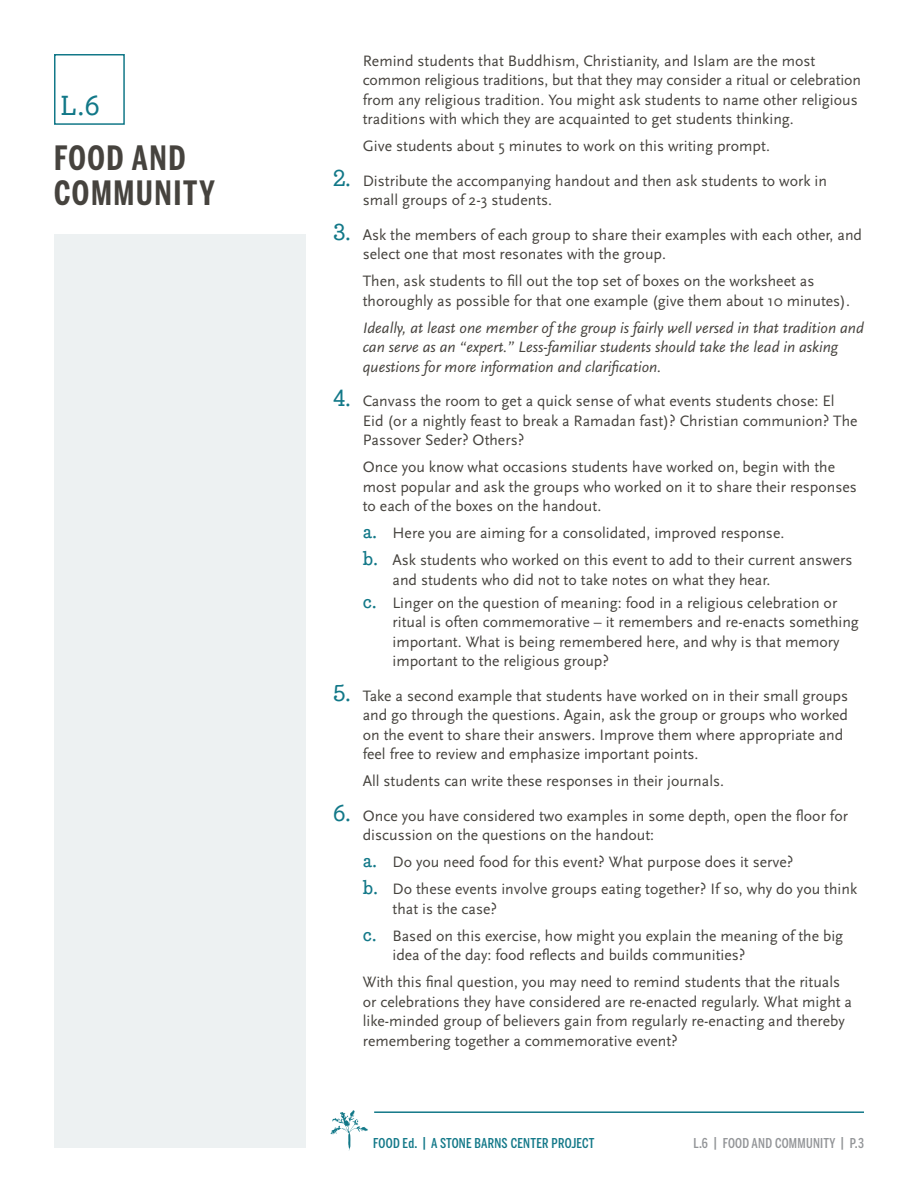
<style>
.page{position:relative;width:918px;height:1188px;background:#fff}
.page>*{position:absolute;margin:0;border:0;box-sizing:border-box;transform-origin:0 0}
.t1{font:700 33.3px/34.5px "Benton Sans Comp";letter-spacing:.05em;color:#46433e}
.t2{font:500 27px "Bodoni Egyptian Pro";color:#127888}
.t3{font:15.75px/19.5px "Scala Sans Pro";color:#46433e}
.t4{font:italic 15.75px/19.5px "Scala Sans Pro";color:#46433e}
.t5{font:500 13.5px "Benton Sans Comp";letter-spacing:.02em;color:#127888}
.t6{font:500 13.5px "Benton Sans Comp";letter-spacing:.02em;color:#939598}
.s1{font-family:"Bodoni Egyptian Pro";font-weight:500;font-size:22.5px;color:#127888}
.s2{font-family:"Bodoni Egyptian Pro";font-weight:500;font-size:19.5px;color:#127888}
</style>
<div class="page">
<div style="left:54px;top:235px;width:252px;height:913px;background:#edf1f2"></div>
<div style="left:54px;top:54px;width:71px;height:71px;border:2px solid #127888"></div>
<svg style="left:330px;top:1110px;width:38px;height:41px"></svg>
<hr style="left:374px;top:1111px;width:490px;height:2px;background:#127888">
<h2 class="t2" style="left:61px;top:89px;width:40px">L.6</h2>
<h1 class="t1" style="left:54px;top:141px;width:162px">FOOD AND<br>COMMUNITY</h1>
<p class="t3" style="left:363px;top:51px;width:500px">Remind students that Buddhism, Christianity, and Islam are the most common religious traditions, but that they may consider a ritual or celebration from any religious tradition. You might ask students to name other religious traditions with which they are acquainted to get students thinking.</p>
<p class="t3" style="left:363px;top:136px;width:409px">Give students about 5 minutes to work on this writing prompt.</p>
<p class="t3" style="left:363px;top:171px;width:466px;text-indent:-30px"><span class="s1">2.</span> Distribute the accompanying handout and then ask students to work in small groups of 2-3 students.</p>
<p class="t3" style="left:363px;top:225px;width:501px;text-indent:-30px"><span class="s1">3.</span> Ask the members of each group to share their examples with each other, and select one that most resonates with the group.</p>
<p class="t3" style="left:363px;top:271px;width:489px">Then, ask students to fill out the top set of boxes on the worksheet as thoroughly as possible for that one example (give them about 10 minutes).</p>
<p class="t4" style="left:363px;top:318px;width:502px">Ideally, at least one member of the group is fairly well versed in that tradition and can serve as an “expert.” Less-familiar students should take the lead in asking questions for more information and clarification.</p>
<p class="t3" style="left:363px;top:391px;width:496px;text-indent:-30px"><span class="s1">4.</span> Canvass the room to get a quick sense of what events students chose: El<br>Eid (or a nightly feast to break a Ramadan fast)? Christian communion? The<br>Passover Seder? Others?</p>
<p class="t3" style="left:363px;top:457px;width:496px">Once you know what occasions students have worked on, begin with the most popular and ask the groups who worked on it to share their responses to each of the boxes on the handout.</p>
<p class="t3" style="left:363px;top:519px;width:491px;line-height:27px"><span class="s2">a.</span> Here you are aiming for a consolidated, improved response.<br><span class="s2">b.</span> Ask students who worked on this event to add to their current answers</p>
<p class="t3" style="left:363px;top:568px;width:476px;line-height:23.4px;text-indent:30px">and students who did not to take notes on what they hear.<br><span class="s2">c.</span> Linger on the question of meaning: food in a religious celebration or</p>
<p class="t3" style="left:393px;top:613px;width:468px">ritual is often commemorative – it remembers and re-enacts something important. What is being remembered here, and why is that memory important to the religious group?</p>
<p class="t3" style="left:363px;top:686px;width:487px;text-indent:-30px"><span class="s1">5.</span> Take a second example that students have worked on in their small groups and go through the questions. Again, ask the group or groups who worked on the event to share their answers. Improve them where appropriate and feel free to review and emphasize important points.</p>
<p class="t3" style="left:363px;top:772px;width:363px">All students can write these responses in their journals.</p>
<p class="t3" style="left:363px;top:806px;width:487px;text-indent:-30px"><span class="s1">6.</span> Once you have considered two examples in some depth, open the floor for discussion on the questions on the handout:</p>
<p class="t3" style="left:363px;top:849px;width:496px;line-height:27px"><span class="s2">a.</span> Do you need food for this event? What purpose does it serve?<br><span class="s2">b.</span> Do these events involve groups eating together? If so, why do you think</p>
<p class="t3" style="left:363px;top:895px;width:482px;line-height:27px;text-indent:30px">that is the case?<br><span class="s2">c.</span> Based on this exercise, how might you explain the meaning of the big</p>
<p class="t3" style="left:363px;top:942px;width:479px;line-height:27px;text-indent:30px">idea of the day: food reflects and builds communities?<br>With this final question, you may need to remind students that the rituals</p>
<p class="t3" style="left:363px;top:992px;width:491px">or celebrations they have considered are re-enacted regularly. What might a like-minded group of believers gain from regularly re-enacting and thereby remembering together a commemorative event?</p>
<p class="t5" style="left:373px;top:1135px;width:223px">FOOD Ed. | A STONE BARNS CENTER PROJECT</p>
<p class="t6" style="left:693px;top:1135px;width:172px">L.6 | FOOD AND COMMUNITY | P.3</p>
</div>
